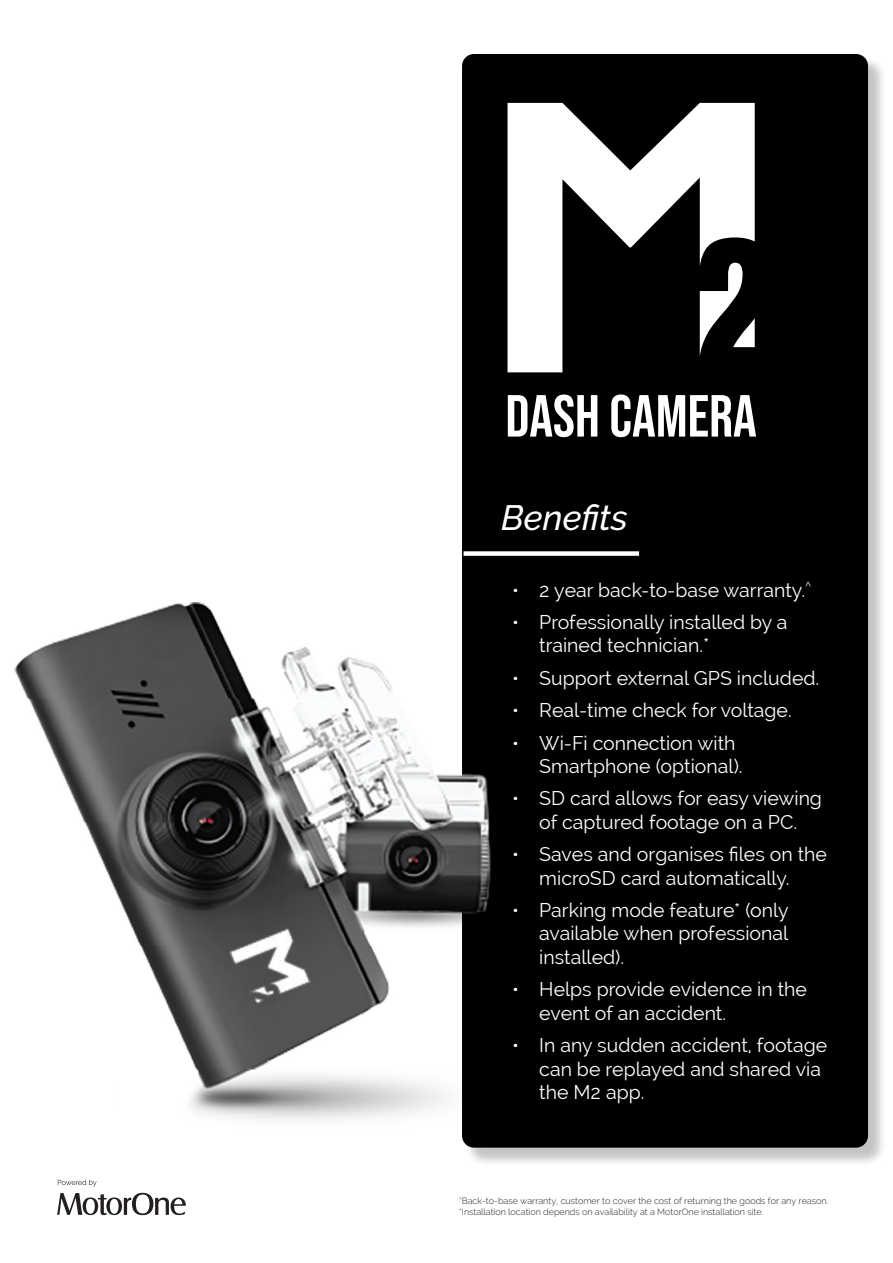
<style>
.page{position:relative;width:893px;height:1263px;background:#fff}
.page>*{position:absolute;margin:0;border:0;box-sizing:border-box;transform-origin:0 0}
.t1{font:italic 500 35.1px "Raleway";color:#fff}
.t2{font:19.5px/23.4px "Raleway";color:#fff}
.t3{font:300 9px "Raleway";color:#231f20}
</style>
<div class="page">
<div style="left:464px;top:56px;width:423px;height:1110px;background:#231f20;opacity:.26"></div>
<div style="left:462px;top:54px;width:406px;height:1094px;background:#000;border-radius:12px"></div>
<svg style="left:508px;top:394px;width:89px;height:43px"></svg>
<svg style="left:611px;top:394px;width:145px;height:43px"></svg>
<svg style="left:507px;top:103px;width:248px;height:269px;fill:#fff"></svg>
<svg style="left:700px;top:263px;width:55px;height:94px"></svg>
<svg style="left:57px;top:1193px;width:129px;height:22px"></svg>
<svg style="left:58px;top:1180px;width:39px;height:6px"></svg>
<img style="left:14px;top:551px;width:756px;height:610px">
<p class="t1" style="left:501px;top:497px;width:128px">Benefits</p>
<p class="t2" style="left:512px;top:578px;width:300px">• 2 year back-to-base warranty.<sup>^</sup></p>
<p class="t2" style="left:539px;top:610px;width:250px;text-indent:-27px">• Professionally installed by a trained technician.*</p>
<p class="t2" style="left:512px;top:666px;width:308px">• Support external GPS included.</p>
<p class="t2" style="left:512px;top:699px;width:281px">• Real-time check for voltage.</p>
<p class="t2" style="left:539px;top:731px;width:205px;text-indent:-27px">• Wi-Fi connection with<br>Smartphone (optional).</p>
<p class="t2" style="left:512px;top:787px;width:311px;text-align:center">• SD card allows for easy viewing of captured footage on a PC.</p>
<p class="t2" style="left:512px;top:843px;width:316px;text-align:center">• Saves and organises files on the microSD card automatically.</p>
<p class="t2" style="left:539px;top:898px;width:251px;text-align:justify;text-indent:-27px">• Parking mode feature* (only available when professional installed).</p>
<p class="t2" style="left:539px;top:978px;width:269px;text-indent:-27px">• Helps provide evidence in the event of an accident.</p>
<p class="t2" style="left:539px;top:1033px;width:289px;text-indent:-27px">• In any sudden accident, footage can be replayed and shared via the M2 app.</p>
<p class="t3" style="left:459px;top:1196px;width:371px"><sup>^</sup>Back-to-base warranty, customer to cover the cost of returning the goods for any reason.</p>
<p class="t3" style="left:459px;top:1207px;width:306px">*Installation location depends on availability at a MotorOne installation site.</p>
</div>
